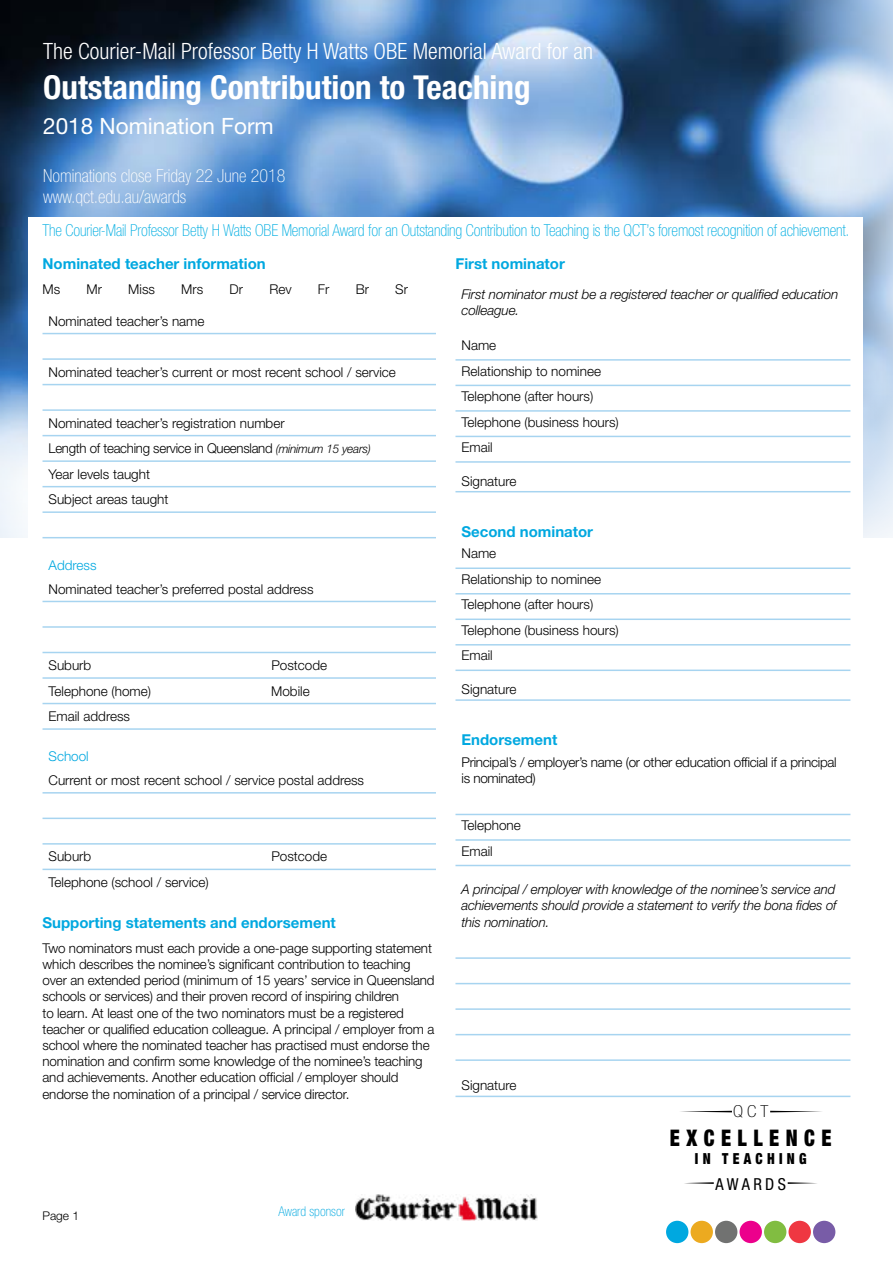
<style>
.page{position:relative;width:893px;height:1263px;background:#fff}
.page>*{position:absolute;margin:0;border:0;box-sizing:border-box;transform-origin:0 0}
.t1{font:700 condensed 33px "Helvetica Neue LT Std";color:#fff}
.t2{font:900 condensed 22.95px "Helvetica Neue LT Std";letter-spacing:.32em;color:#000;scale:.88 1}
.t3{font:300 condensed 22.5px "Helvetica Neue LT Std";color:#fff}
.t4{font:22.5px "Helvetica Neue LT Std";color:#fff}
.t5{font:100 condensed 18px/21.6px "Helvetica Neue LT Std";color:#fff}
.t6{font:100 condensed 16.5px "Helvetica Neue LT Std";letter-spacing:-.01em;color:#00aee2}
.t7{font:condensed 16.5px "Helvetica Neue LT Std";letter-spacing:.21em;color:#000}
.t8{font:100 condensed 16.5px "Helvetica Neue LT Std";color:#000;scale:1.12 1}
.t9{font:900 condensed 15.3px "Helvetica Neue LT Std";letter-spacing:.32em;color:#000;scale:.88 1}
.t10{font:700 15px "Helvetica Neue LT Std";color:#00a8e0}
.t11{font:300 13.5px/25.5px "Helvetica Neue LT Std";letter-spacing:-.01em;color:#000}
.t12{font:italic 300 13.5px/16.2px "Helvetica Neue LT Std";letter-spacing:-.01em;color:#000}
.t13{font:300 13.5px "Helvetica Neue LT Std";color:#00a8e0}
.t14{font:100 condensed 13.5px "Helvetica Neue LT Std";color:#00a8e0}
.t15{font:300 12px "Helvetica Neue LT Std";color:#000}
.s1{font-style:italic;font-size:12px}
</style>
<div class="page">
<img style="left:0;top:0;width:893px;height:537px">
<div style="left:666px;top:1221px;width:22px;height:22px;background:#00a8e0;border-radius:50%"></div>
<div style="left:690px;top:1221px;width:23px;height:22px;background:#ecaa20;border-radius:50%"></div>
<div style="left:715px;top:1221px;width:22px;height:22px;background:#717271;border-radius:50%"></div>
<div style="left:739px;top:1221px;width:23px;height:22px;background:#ec008c;border-radius:50%"></div>
<div style="left:764px;top:1221px;width:22px;height:22px;background:#81bd41;border-radius:50%"></div>
<div style="left:788px;top:1221px;width:23px;height:22px;background:#ef3742;border-radius:50%"></div>
<div style="left:813px;top:1221px;width:22px;height:22px;background:#785ca7;border-radius:50%"></div>
<svg style="left:770px;top:1111px;width:52px;height:1px"></svg>
<svg style="left:680px;top:1111px;width:52px;height:1px"></svg>
<svg style="left:684px;top:1182px;width:30px;height:2px"></svg>
<svg style="left:788px;top:1182px;width:29px;height:2px"></svg>
<div style="left:29px;top:217px;width:834px;height:576px;background:#fff"></div>
<hr style="left:43px;top:333px;width:393px;height:1px;background:#a7d4f0">
<hr style="left:43px;top:358px;width:393px;height:2px;background:#a7d4f0">
<hr style="left:43px;top:384px;width:393px;height:1px;background:#a7d4f0">
<hr style="left:43px;top:409px;width:393px;height:2px;background:#a7d4f0">
<hr style="left:43px;top:435px;width:393px;height:1px;background:#a7d4f0">
<hr style="left:43px;top:460px;width:393px;height:2px;background:#a7d4f0">
<hr style="left:43px;top:486px;width:393px;height:1px;background:#a7d4f0">
<hr style="left:43px;top:511px;width:393px;height:2px;background:#a7d4f0">
<hr style="left:43px;top:537px;width:393px;height:1px;background:#a7d4f0">
<hr style="left:43px;top:601px;width:393px;height:1px;background:#a7d4f0">
<hr style="left:43px;top:626px;width:393px;height:2px;background:#a7d4f0">
<hr style="left:43px;top:652px;width:393px;height:1px;background:#a7d4f0">
<hr style="left:43px;top:677px;width:393px;height:2px;background:#a7d4f0">
<hr style="left:43px;top:703px;width:393px;height:1px;background:#a7d4f0">
<hr style="left:43px;top:728px;width:393px;height:2px;background:#a7d4f0">
<hr style="left:43px;top:792px;width:393px;height:1px;background:#a7d4f0">
<hr style="left:43px;top:818px;width:393px;height:1px;background:#a7d4f0">
<hr style="left:43px;top:843px;width:393px;height:2px;background:#a7d4f0">
<hr style="left:43px;top:869px;width:393px;height:1px;background:#a7d4f0">
<hr style="left:455px;top:385px;width:395px;height:1px;background:#a7d4f0">
<hr style="left:455px;top:410px;width:395px;height:2px;background:#a7d4f0">
<hr style="left:455px;top:436px;width:395px;height:1px;background:#a7d4f0">
<hr style="left:455px;top:461px;width:395px;height:2px;background:#a7d4f0">
<hr style="left:455px;top:491px;width:395px;height:1px;background:#a7d4f0">
<hr style="left:455px;top:567px;width:395px;height:2px;background:#a7d4f0">
<hr style="left:455px;top:593px;width:395px;height:1px;background:#a7d4f0">
<hr style="left:455px;top:618px;width:395px;height:2px;background:#a7d4f0">
<hr style="left:455px;top:644px;width:395px;height:1px;background:#a7d4f0">
<hr style="left:455px;top:669px;width:395px;height:2px;background:#a7d4f0">
<hr style="left:455px;top:699px;width:395px;height:2px;background:#a7d4f0">
<hr style="left:455px;top:814px;width:395px;height:1px;background:#a7d4f0">
<hr style="left:455px;top:839px;width:395px;height:2px;background:#a7d4f0">
<hr style="left:455px;top:865px;width:395px;height:1px;background:#a7d4f0">
<hr style="left:455px;top:359px;width:395px;height:2px;background:#a7d4f0">
<hr style="left:455px;top:1096px;width:395px;height:1px;background:#a7d4f0">
<hr style="left:455px;top:957px;width:395px;height:2px;background:#a7d4f0">
<hr style="left:455px;top:983px;width:395px;height:1px;background:#a7d4f0">
<hr style="left:455px;top:1008px;width:395px;height:2px;background:#a7d4f0">
<hr style="left:455px;top:1034px;width:395px;height:1px;background:#a7d4f0">
<hr style="left:455px;top:1059px;width:395px;height:2px;background:#a7d4f0">
<img style="left:356px;top:1194px;width:182px;height:26px">
<h3 class="t3" style="left:43px;top:38px;width:551px">The Courier-Mail Professor Betty H Watts OBE Memorial Award for an</h3>
<h1 class="t1" style="left:43px;top:67px;width:489px">Outstanding Contribution to Teaching</h1>
<h3 class="t4" style="left:43px;top:113px;width:232px">2018 Nomination Form</h3>
<h3 class="t5" style="left:43px;top:164px;width:244px">Nominations close Friday 22 June 2018 www.qct.edu.au/awards</h3>
<p class="t6" style="left:43px;top:221px;width:808px">The Courier-Mail Professor Betty H Watts OBE Memorial Award for an Outstanding Contribution to Teaching is the QCT’s foremost recognition of achievement.</p>
<p class="t10" style="left:43px;top:254px;width:225px">Nominated teacher information</p>
<p class="t11" style="left:43px;top:276px;width:19px">Ms</p>
<p class="t11" style="left:87px;top:276px;width:17px">Mr</p>
<p class="t11" style="left:128px;top:276px;width:28px">Miss</p>
<p class="t11" style="left:181px;top:276px;width:23px">Mrs</p>
<p class="t11" style="left:230px;top:276px;width:15px">Dr</p>
<p class="t11" style="left:269px;top:276px;width:24px">Rev</p>
<p class="t11" style="left:318px;top:276px;width:13px">Fr</p>
<p class="t11" style="left:356px;top:276px;width:15px">Br</p>
<p class="t11" style="left:395px;top:276px;width:14px">Sr</p>
<p class="t11" style="left:49px;top:308px;width:158px">Nominated teacher’s name</p>
<p class="t11" style="left:49px;top:359px;width:349px">Nominated teacher’s current or most recent school / service</p>
<p class="t11" style="left:49px;top:410px;width:324px">Nominated teacher’s registration number<br>Length of teaching service in Queensland <span class="s1">(minimum 15 years)<br></span>Year levels taught<br>Subject areas taught</p>
<p class="t13" style="left:49px;top:557px;width:50px">Address</p>
<p class="t11" style="left:49px;top:576px;width:267px">Nominated teacher’s preferred postal address</p>
<p class="t11" style="left:49px;top:652px;width:44px">Suburb</p>
<p class="t11" style="left:271px;top:652px;width:57px">Postcode</p>
<p class="t11" style="left:49px;top:678px;width:104px">Telephone (home)</p>
<p class="t11" style="left:271px;top:678px;width:40px">Mobile</p>
<p class="t11" style="left:49px;top:703px;width:83px">Email address</p>
<p class="t13" style="left:49px;top:748px;width:42px">School</p>
<p class="t11" style="left:49px;top:767px;width:317px">Current or most recent school / service postal address</p>
<p class="t11" style="left:49px;top:843px;width:44px">Suburb</p>
<p class="t11" style="left:271px;top:843px;width:57px">Postcode</p>
<p class="t11" style="left:49px;top:869px;width:162px">Telephone (school / service)</p>
<p class="t10" style="left:43px;top:913px;width:295px">Supporting statements and endorsement</p>
<p class="t11" style="left:43px;top:940px;width:393px;line-height:16.2px">Two nominators must each provide a one-page supporting statement which describes the nominee’s significant contribution to teaching over an extended period (minimum of 15 years’ service in Queensland schools or services) and their proven record of inspiring children<br>to learn. At least one of the two nominators must be a registered teacher or qualified education colleague. A principal / employer from a school where the nominated teacher has practised must endorse the nomination and confirm some knowledge of the nominee’s teaching and achievements. Another education official / employer should endorse the nomination of a principal / service director.</p>
<p class="t15" style="left:43px;top:1208px;width:38px">Page 1</p>
<p class="t14" style="left:279px;top:1203px;width:68px">Award sponsor</p>
<p class="t10" style="left:455px;top:254px;width:111px">First nominator</p>
<p class="t12" style="left:461px;top:286px;width:378px">First nominator must be a registered teacher or qualified education colleague.</p>
<p class="t11" style="left:461px;top:332px;width:159px">Name<br>Relationship to nominee<br>Telephone (after hours)<br>Telephone (business hours)<br>Email</p>
<p class="t11" style="left:461px;top:468px;width:57px">Signature</p>
<p class="t10" style="left:461px;top:522px;width:133px">Second nominator</p>
<p class="t11" style="left:461px;top:540px;width:159px">Name<br>Relationship to nominee<br>Telephone (after hours)<br>Telephone (business hours)<br>Email</p>
<p class="t11" style="left:461px;top:676px;width:57px">Signature</p>
<p class="t10" style="left:461px;top:730px;width:97px">Endorsement</p>
<p class="t11" style="left:461px;top:753px;width:377px;line-height:16.2px">Principal’s / employer’s name (or other education official if a principal is nominated)</p>
<p class="t11" style="left:461px;top:812px;width:61px">Telephone<br>Email</p>
<p class="t12" style="left:461px;top:881px;width:377px;text-align:justify">A principal / employer with knowledge of the nominee’s service and achievements should provide a statement to verify the bona fides of this nomination.</p>
<p class="t11" style="left:461px;top:1072px;width:57px">Signature</p>
<p class="t8" style="left:733px;top:1101px;width:33px">QCT</p>
<h2 class="t2" style="left:670px;top:1124px;width:185px">EXCELLENCE</h2>
<p class="t9" style="left:695px;top:1149px;width:128px">IN TEACHING</p>
<p class="t7" style="left:715px;top:1175px;width:72px">AWARDS</p>
</div>
